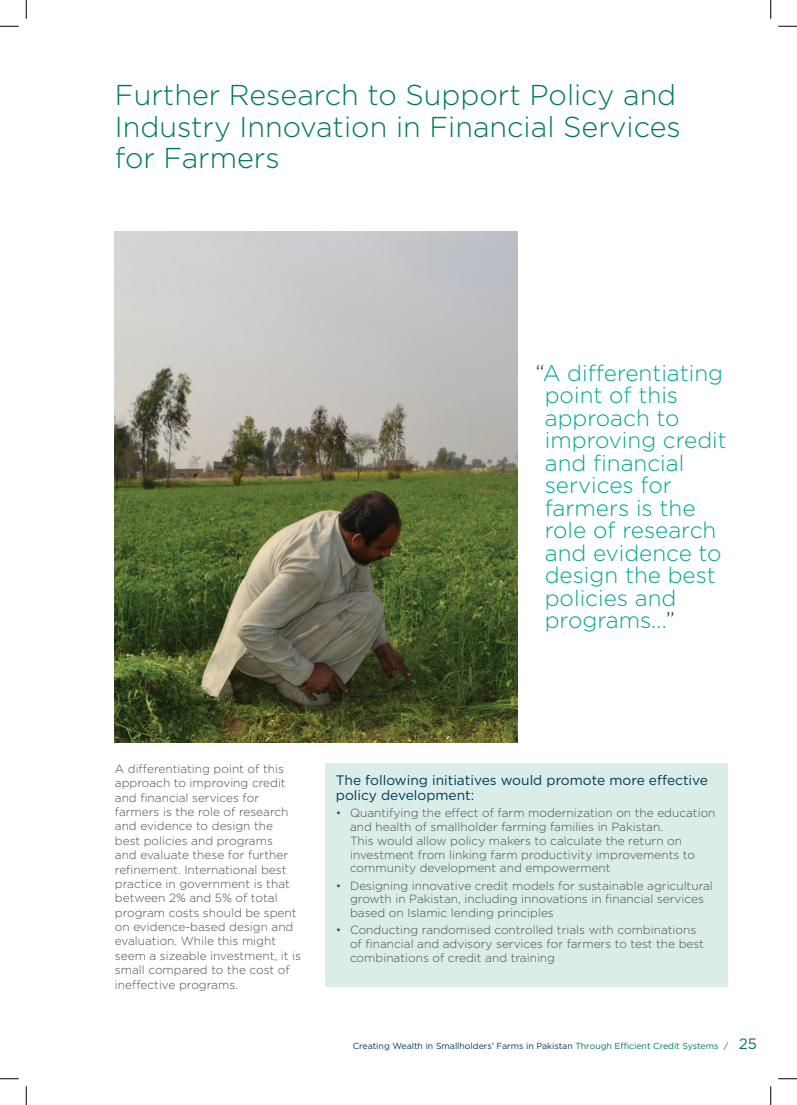
<style>
.page{position:relative;width:797px;height:1105px;background:#fff}
.page>*{position:absolute;margin:0;border:0;box-sizing:border-box;transform-origin:0 0}
.t1{font:300 28.75px/31.2px "Gotham";color:#007762}
.t2{font:300 22.5px/22.5px "Gotham";color:#03a692}
.t3{font:13.75px/15px "Gotham";color:#003a59}
.t4{font:300 11.88px/14.4px "Gotham";color:#4b4c4d}
.t5{font:8.75px "Gotham";color:#003a59}
.s1{color:#003a59}
.s2{color:#007762}
.s3{font-size:15px;color:#007762}
</style>
<div class="page">
<div style="left:325px;top:763px;width:403px;height:223px;background:#dbede9"></div>
<img style="left:115px;top:232px;width:403px;height:511px">
<svg style="left:0;top:25px;width:19px;height:2px"></svg>
<svg style="left:778px;top:25px;width:19px;height:2px"></svg>
<svg style="left:0;top:1078px;width:19px;height:1px"></svg>
<svg style="left:778px;top:1078px;width:19px;height:1px"></svg>
<svg style="left:25px;top:0;width:2px;height:19px"></svg>
<svg style="left:25px;top:1086px;width:2px;height:19px"></svg>
<svg style="left:770px;top:0;width:1px;height:19px"></svg>
<svg style="left:770px;top:1086px;width:1px;height:19px"></svg>
<h1 class="t1" style="left:115px;top:79px;width:567px">Further Research to Support Policy and<br>Industry Innovation in Financial Services for Farmers</h1>
<h2 class="t2" style="left:545px;top:361px;width:183px;text-indent:-9px"><span class="s1">“</span>A differentiating point of this approach to improving credit and financial services for farmers is the role of research and evidence to design the best policies and programs...<span class="s1">”</span></h2>
<p class="t4" style="left:115px;top:761px;width:188px">A differentiating point of this approach to improving credit and financial services for farmers is the role of research and evidence to design the best policies and programs<br>and evaluate these for further refinement. International best practice in government is that between 2% and 5% of total program costs should be spent on evidence-based design and evaluation. While this might seem a sizeable investment, it is small compared to the cost of ineffective programs.</p>
<p class="t3" style="left:336px;top:772px;width:374px">The following initiatives would promote more effective policy development:</p>
<p class="t4" style="left:350px;top:806px;width:367px;line-height:13.8px;text-indent:-14px"><span class="s2">•</span> Quantifying the effect of farm modernization on the education and health of smallholder farming families in Pakistan.<br>This would allow policy makers to calculate the return on investment from linking farm productivity improvements to community development and empowerment</p>
<p class="t4" style="left:350px;top:878px;width:364px;line-height:13.8px;text-indent:-14px"><span class="s2">•</span> Designing innovative credit models for sustainable agricultural growth in Pakistan, including innovations in financial services based on Islamic lending principles</p>
<p class="t4" style="left:350px;top:923px;width:355px;line-height:13.8px;text-indent:-14px"><span class="s2">•</span> Conducting randomised controlled trials with combinations of financial and advisory services for farmers to test the best combinations of credit and training</p>
<p class="t5" style="left:353px;top:1040px;width:406px">Creating Wealth in Smallholders’ Farms in Pakistan <span class="s2">Through Efficient Credit Systems /</span> <span class="s3">25</span></p>
</div>
